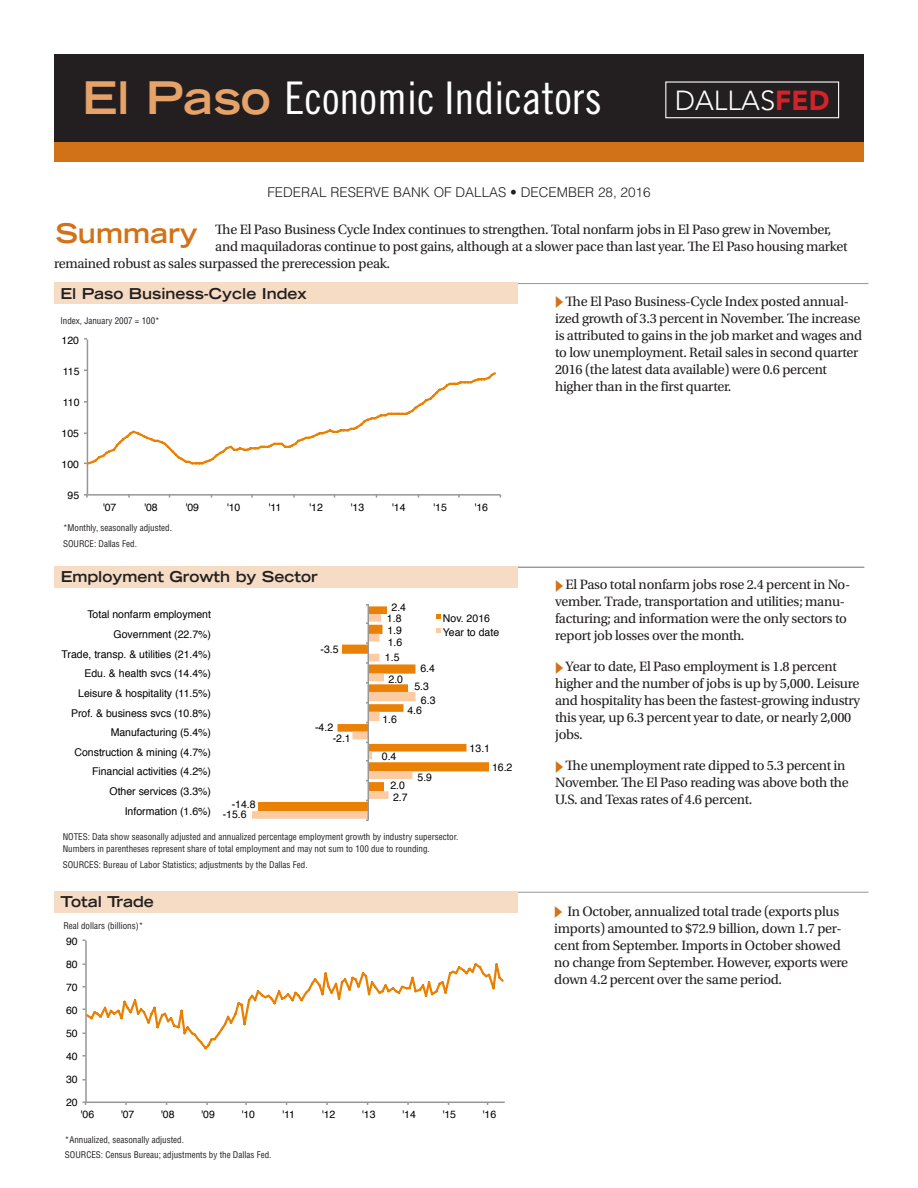
<style>
.page{position:relative;width:918px;height:1188px;background:#fff}
.page>*{position:absolute;margin:0;border:0;box-sizing:border-box;transform-origin:0 0}
.t1{font:45px "Trade Gothic LT Std Cn 18";color:#fff}
.t2{font:300 27.3px "Avenir LT Std";color:#fff}
.t3{font:700 expanded 27px "Trade Gothic LT Std";color:#d27218}
.SectionHeads{font:700 expanded 15px "Trade Gothic LT Std";color:#231f20}
.t4{font:14.25px/17.1px "Utopia Std";letter-spacing:-.02em;color:#231f20}
.t5{font:300 13.5px "Helvetica LT Std";color:#231f20}
.t6{font:10.65px/19.6px "Helvetica";color:#000;text-align:center}
.t7{font:10.5px "Helvetica";color:#000}
.Notes{font:condensed 9px/12px "Helvetica LT Std";color:#231f20}
.axislabels{font:condensed 9px "Helvetica LT Std";color:#231f20}
.s1{font-family:"Trade Gothic LT Std";font-weight:700;font-stretch:expanded;color:#e5a269}
.s2{font-weight:900;color:#d1232a}
</style>
<div class="page">
<hr style="left:60px;top:283px;width:808px;height:1px;background:#939598">
<div style="left:54px;top:282px;width:463px;height:22px;background:#f6dcc4"></div>
<div style="left:54px;top:122px;width:810px;height:40px;background:#d27218"></div>
<div style="left:54px;top:54px;width:810px;height:87px;background:#231f20"></div>
<div style="left:665px;top:81px;width:174px;height:37px;border:1px solid #fff"></div>
<hr style="left:56px;top:567px;width:808px;height:1px;background:#939598">
<div style="left:54px;top:566px;width:463px;height:22px;background:#f6dcc4"></div>
<hr style="left:60px;top:892px;width:808px;height:1px;background:#939598">
<div style="left:54px;top:891px;width:464px;height:22px;background:#f6dcc4"></div>
<hr style="left:87px;top:339px;width:1px;height:156px;background:#979797">
<hr style="left:87px;top:494px;width:413px;height:2px;background:#979797">
<svg style="left:84px;top:370px;width:412px;height:96px"></svg>
<svg style="left:367px;top:606px;width:122px;height:166px"></svg>
<hr style="left:368px;top:604px;width:1px;height:216px;background:#989898">
<svg style="left:252px;top:614px;width:164px;height:207px"></svg>
<svg style="left:437px;top:614px;width:4px;height:5px"></svg>
<svg style="left:437px;top:629px;width:4px;height:4px"></svg>
<hr style="left:85px;top:941px;width:2px;height:161px;background:#979797">
<hr style="left:86px;top:1102px;width:419px;height:1px;background:#979797">
<svg style="left:83px;top:961px;width:421px;height:96px"></svg>
<p class="t1" style="left:82px;top:71px;width:521px"><span class="s1">El Paso</span> Economic Indicators</p>
<p class="t2" style="left:675px;top:85px;width:156px">DALLAS<span class="s2">FED</span></p>
<p class="t5" style="left:267px;top:184px;width:385px">FEDERAL RESERVE BANK OF DALLAS • DECEMBER 28, 2016</p>
<p class="t3" style="left:56px;top:216px;width:144px">Summary</p>
<p class="t4" style="left:215px;top:221px;width:618px">The El Paso Business Cycle Index continues to strengthen. Total nonfarm jobs in El Paso grew in November,</p>
<p class="t4" style="left:215px;top:238px;width:634px">and maquiladoras continue to post gains, although at a slower pace than last year. The El Paso housing market</p>
<p class="t4" style="left:54px;top:255px;width:338px">remained robust as sales surpassed the prerecession peak.</p>
<p class="SectionHeads" style="left:61px;top:283px;width:248px">El Paso Business-Cycle Index</p>
<p class="axislabels" style="left:60px;top:315px;width:101px">Index, January 2007 = 100*</p>
<p class="t7" style="left:62px;top:332px;width:19px">120</p>
<p class="t7" style="left:63px;top:363px;width:18px">115</p>
<p class="t7" style="left:63px;top:394px;width:18px">110</p>
<p class="t7" style="left:62px;top:425px;width:19px">105</p>
<p class="t7" style="left:62px;top:456px;width:19px">100</p>
<p class="t7" style="left:68px;top:487px;width:13px">95</p>
<p class="t7" style="left:103px;top:499px;width:15px">'07</p>
<p class="t7" style="left:144px;top:499px;width:15px">'08</p>
<p class="t7" style="left:185px;top:499px;width:15px">'09</p>
<p class="t7" style="left:227px;top:499px;width:15px">'10</p>
<p class="t7" style="left:269px;top:499px;width:14px">'11</p>
<p class="t7" style="left:309px;top:499px;width:15px">'12</p>
<p class="t7" style="left:351px;top:499px;width:15px">'13</p>
<p class="t7" style="left:392px;top:499px;width:15px">'14</p>
<p class="t7" style="left:433px;top:499px;width:15px">'15</p>
<p class="t7" style="left:474px;top:499px;width:15px">'16</p>
<p class="Notes" style="left:63px;top:522px;width:110px">*Monthly, seasonally adjusted.</p>
<p class="Notes" style="left:63px;top:537px;width:75px">SOURCE: Dallas Fed.</p>
<p class="SectionHeads" style="left:61px;top:567px;width:259px">Employment Growth by Sector</p>
<p class="t6" style="left:387px;top:596px;width:20px;line-height:23.2px">2.4<br>1.9</p>
<p class="t6" style="left:62px;top:605px;width:151px;text-align:right">Total nonfarm employment<br>Government (22.7%)<br>Trade, transp. &amp; utilities (21.4%)<br>Edu. &amp; health svcs (14.4%)<br>Leisure &amp; hospitality (11.5%)<br>Prof. &amp; business svcs (10.8%)<br>Manufacturing (5.4%)<br>Construction &amp; mining (4.7%)<br>Financial activities (4.2%)<br>Other services (3.3%)<br>Information (1.6%)</p>
<p class="t6" style="left:443px;top:612px;width:58px;line-height:14.1px;text-align:left">Nov. 2016<br>Year to date</p>
<p class="t6" style="left:387px;top:607px;width:17px;line-height:23.2px;text-align:left">1.8<br>1.6</p>
<p class="t6" style="left:385px;top:646px;width:20px;line-height:22.2px">1.5<br>2.0</p>
<p class="t6" style="left:321px;top:640px;width:20px">-3.5</p>
<p class="t6" style="left:414px;top:660px;width:22px;line-height:18.1px">6.4<br>5.3</p>
<p class="t6" style="left:407px;top:701px;width:16px">4.6</p>
<p class="t6" style="left:421px;top:690px;width:16px">6.3</p>
<p class="t6" style="left:382px;top:709px;width:16px">1.6</p>
<p class="t6" style="left:315px;top:718px;width:20px">-4.2</p>
<p class="t6" style="left:333px;top:729px;width:20px">-2.1</p>
<p class="t6" style="left:470px;top:739px;width:22px">13.1</p>
<p class="t6" style="left:382px;top:747px;width:16px">0.4</p>
<p class="t6" style="left:492px;top:758px;width:22px">16.2</p>
<p class="t6" style="left:418px;top:768px;width:16px">5.9</p>
<p class="t6" style="left:390px;top:776px;width:16px">2.0</p>
<p class="t6" style="left:393px;top:788px;width:16px">2.7</p>
<p class="t6" style="left:232px;top:794px;width:25px">-14.8</p>
<p class="t6" style="left:223px;top:805px;width:25px">-15.6</p>
<p class="Notes" style="left:63px;top:831px;width:397px">NOTES: Data show seasonally adjusted and annualized percentage employment growth by industry supersector.<br>Numbers in parentheses represent share of total employment and may not sum to 100 due to rounding.</p>
<p class="Notes" style="left:63px;top:859px;width:246px">SOURCES: Bureau of Labor Statistics; adjustments by the Dallas Fed.</p>
<p class="SectionHeads" style="left:61px;top:892px;width:95px">Total Trade</p>
<p class="axislabels" style="left:63px;top:920px;width:81px">Real dollars (billions)*</p>
<p class="t7" style="left:66px;top:933px;width:13px">90</p>
<p class="t7" style="left:66px;top:956px;width:13px">80</p>
<p class="t7" style="left:66px;top:979px;width:13px">70</p>
<p class="t7" style="left:66px;top:1002px;width:13px">60</p>
<p class="t7" style="left:66px;top:1025px;width:13px">50</p>
<p class="t7" style="left:66px;top:1048px;width:13px">40</p>
<p class="t7" style="left:66px;top:1072px;width:13px">30</p>
<p class="t7" style="left:66px;top:1095px;width:13px">20</p>
<p class="t7" style="left:81px;top:1106px;width:15px">'06</p>
<p class="t7" style="left:121px;top:1106px;width:15px">'07</p>
<p class="t7" style="left:161px;top:1106px;width:15px">'08</p>
<p class="t7" style="left:201px;top:1106px;width:15px">'09</p>
<p class="t7" style="left:241px;top:1106px;width:15px">'10</p>
<p class="t7" style="left:282px;top:1106px;width:14px">'11</p>
<p class="t7" style="left:322px;top:1106px;width:15px">'12</p>
<p class="t7" style="left:362px;top:1106px;width:15px">'13</p>
<p class="t7" style="left:402px;top:1106px;width:15px">'14</p>
<p class="t7" style="left:442px;top:1106px;width:15px">'15</p>
<p class="t7" style="left:483px;top:1106px;width:15px">'16</p>
<p class="Notes" style="left:65px;top:1133px;width:120px">*Annualized, seasonally adjusted.</p>
<p class="Notes" style="left:65px;top:1149px;width:208px">SOURCES: Census Bureau; adjustments by the Dallas Fed.</p>
<p class="t4" style="left:555px;top:293px;width:309px;text-indent:10px">The El Paso Business-Cycle Index posted annual&shy;ized growth of 3.3 percent in November. The increase is attributed to gains in the job market and wages and to low unemployment. Retail sales in second quarter 2016 (the latest data available) were 0.6 percent higher than in the first quarter.</p>
<p class="t4" style="left:555px;top:576px;width:297px;text-indent:10px">El Paso total nonfarm jobs rose 2.4 percent in No&shy;vember. Trade, transportation and utilities; manu&shy;facturing; and information were the only sectors to report job losses over the month.</p>
<p class="t4" style="left:555px;top:658px;width:307px;text-indent:10px">Year to date, El Paso employment is 1.8 percent higher and the number of jobs is up by 5,000. Leisure and hospitality has been the fastest-growing industry this year, up 6.3 percent year to date, or nearly 2,000 jobs.</p>
<p class="t4" style="left:555px;top:757px;width:295px;text-indent:10px">The unemployment rate dipped to 5.3 percent in<br>November. The El Paso reading was above both the<br>U.S. and Texas rates of 4.6 percent.</p>
<p class="t4" style="left:554px;top:903px;width:295px;text-indent:13px">In October, annualized total trade (exports plus imports) amounted to $72.9 billion, down 1.7 per&shy;cent from September. Imports in October showed no change from September. However, exports were down 4.2 percent over the same period.</p>
</div>
